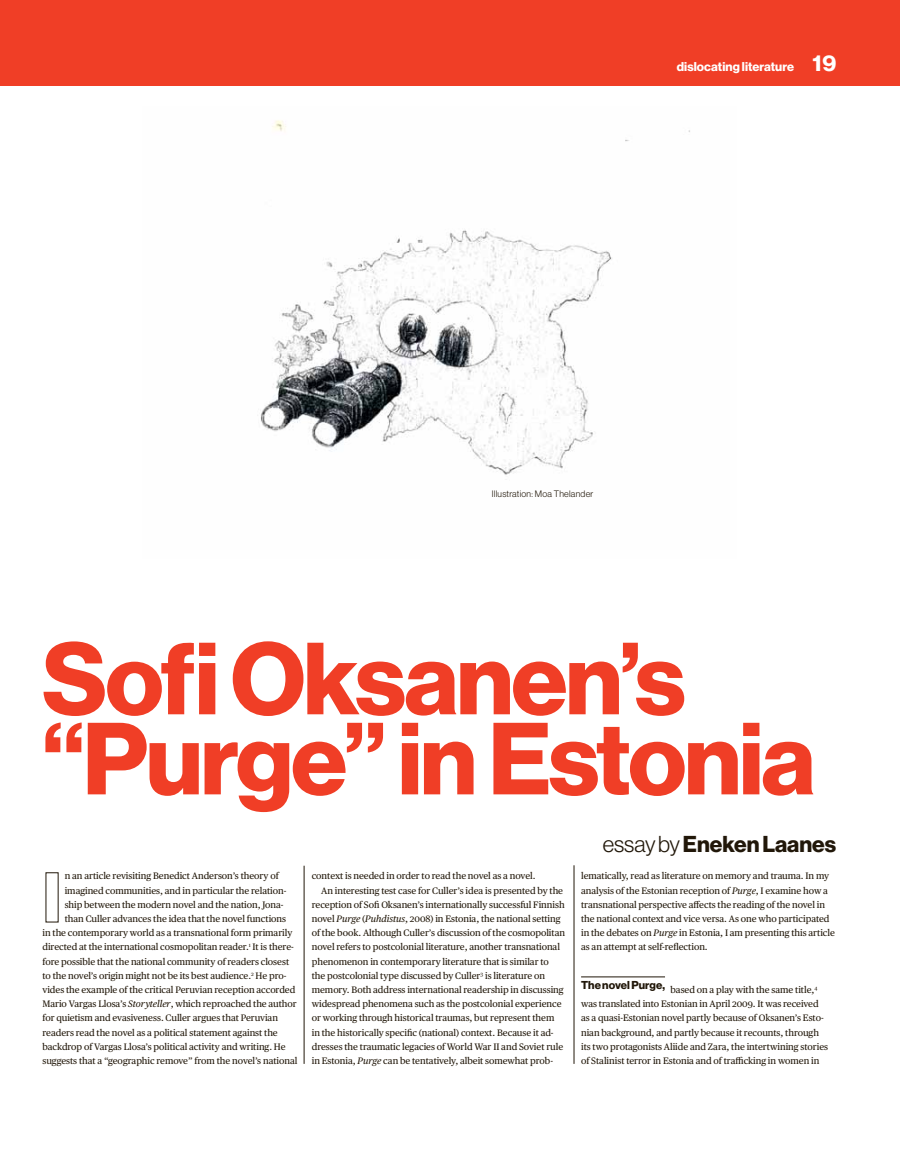
<style>
.page{position:relative;width:900px;height:1149px;background:#fff}
.page>*{position:absolute;margin:0;border:0;box-sizing:border-box;transform-origin:0 0}
.t1{font:100px/80px "N Haas Grotesk DS Pro 75 Bd";color:#f03e26}
.t2{font:22.5px "N Haas Grotesk DS Pro 75 Bd";color:#211709}
.t3{font:22.5px "N Haas Grotesk DS Pro 75 Bd";color:#fff}
.t4{font:12.5px "N Haas Grotesk DS Pro 75 Bd";color:#fff}
.t5{font:9.38px/14.1px "Publico Text";letter-spacing:-.005em;color:#211709}
.t6{font:9.12px "N Haas Grotesk DS Pro 45 Lt";letter-spacing:.025em;color:#211709}
.s1{font-style:italic}
.s2{font-family:"N Haas Grotesk DS Pro 45 Lt"}
</style>
<div class="page">
<div style="left:0;top:0;width:900px;height:85px;background:#f03e26"></div>
<img style="left:261px;top:120px;width:429px;height:355px">
<hr style="left:581px;top:976px;width:84px;height:1px;background:#211709">
<hr style="left:304px;top:865px;width:1px;height:198px;background:#211709">
<hr style="left:574px;top:865px;width:1px;height:198px;background:#211709">
<h3 class="t4" style="left:677px;top:59px;width:119px">dislocating literature</h3>
<h2 class="t3" style="left:813px;top:50px;width:25px">19</h2>
<p class="t6" style="left:492px;top:488px;width:103px">Illustration: Moa Thelander</p>
<h1 class="t1" style="left:42px;top:640px;width:775px">Sofi Oksanen’s “Purge” in Estonia</h1>
<p class="t5" style="left:65px;top:868px;width:215px">n an article revisiting Benedict Anderson’s theory of</p>
<p class="t5" style="left:65px;top:882px;width:223px">imagined communities, and in particular the relation-</p>
<p class="t5" style="left:65px;top:896px;width:220px">ship between the modern novel and the nation, Jona-</p>
<p class="t5" style="left:65px;top:910px;width:223px">than Culler advances the idea that the novel functions</p>
<p class="t5" style="left:43px;top:925px;width:251px">in the contemporary world as a transnational form primarily</p>
<p class="t5" style="left:43px;top:939px;width:253px">directed at the international cosmopolitan reader.<sup>1</sup> It is there-</p>
<p class="t5" style="left:43px;top:953px;width:248px">fore possible that the national community of readers closest</p>
<p class="t5" style="left:43px;top:967px;width:246px">to the novel’s origin might not be its best audience.<sup>2</sup> He pro-</p>
<p class="t5" style="left:43px;top:981px;width:254px">vides the example of the critical Peruvian reception accorded</p>
<p class="t5" style="left:43px;top:995px;width:256px">Mario Vargas Llosa’s <span class="s1">Storyteller</span>, which reproached the author</p>
<p class="t5" style="left:43px;top:1010px;width:237px">for quietism and evasiveness. Culler argues that Peruvian</p>
<p class="t5" style="left:43px;top:1024px;width:237px">readers read the novel as a political statement against the</p>
<p class="t5" style="left:43px;top:1038px;width:245px">backdrop of Vargas Llosa’s political activity and writing. He</p>
<p class="t5" style="left:43px;top:1052px;width:256px">suggests that a “geographic remove” from the novel’s national</p>
<p class="t5" style="left:312px;top:868px;width:225px">context is needed in order to read the novel as a novel.</p>
<p class="t5" style="left:321px;top:882px;width:243px">An interesting test case for Culler’s idea is presented by the</p>
<p class="t5" style="left:312px;top:896px;width:254px">reception of Sofi Oksanen’s internationally successful Finnish</p>
<p class="t5" style="left:312px;top:910px;width:250px">novel <span class="s1">Purge</span> (<span class="s1">Puhdistus</span>, 2008) in Estonia, the national setting</p>
<p class="t5" style="left:312px;top:925px;width:255px">of the book. Although Culler’s discussion of the cosmopolitan</p>
<p class="t5" style="left:312px;top:939px;width:250px">novel refers to postcolonial literature, another transnational</p>
<p class="t5" style="left:312px;top:953px;width:239px">phenomenon in contemporary literature that is similar to</p>
<p class="t5" style="left:312px;top:967px;width:235px">the postcolonial type discussed by Culler<sup>3</sup> is literature on</p>
<p class="t5" style="left:312px;top:981px;width:253px">memory. Both address international readership in discussing</p>
<p class="t5" style="left:312px;top:995px;width:251px">widespread phenomena such as the postcolonial experience</p>
<p class="t5" style="left:312px;top:1010px;width:244px">or working through historical traumas, but represent them</p>
<p class="t5" style="left:312px;top:1024px;width:243px">in the historically specific (national) context. Because it ad-</p>
<p class="t5" style="left:312px;top:1038px;width:253px">dresses the traumatic legacies of World War II and Soviet rule</p>
<p class="t5" style="left:312px;top:1052px;width:243px">in Estonia, <span class="s1">Purge</span> can be tentatively, albeit somewhat prob-</p>
<h2 class="t2" style="left:603px;top:830px;width:235px"><span class="s2">essay by</span> Eneken Laanes</h2>
<p class="t5" style="left:581px;top:868px;width:255px">lematically, read as literature on memory and trauma. In my analysis of the Estonian reception of <span class="s1">Purge</span>, I examine how a transnational perspective affects the reading of the novel in the national context and vice versa. As one who participated in the debates on <span class="s1">Purge</span> in Estonia, I am presenting this article as an attempt at self-reflection.</p>
<p class="t5" style="left:581px;top:981px;width:249px"><sup>The</sup> <sup>novel</sup> <sup>Purge,</sup> based on a play with the same title,<sup>4 </sup>was translated into Estonian in April 2009. It was received as a quasi-Estonian novel partly because of Oksanen’s Esto&shy;nian background, and partly because it recounts, through its two protagonists Aliide and Zara, the intertwining stories of Stalinist terror in Estonia and of trafficking in women in</p>
</div>
